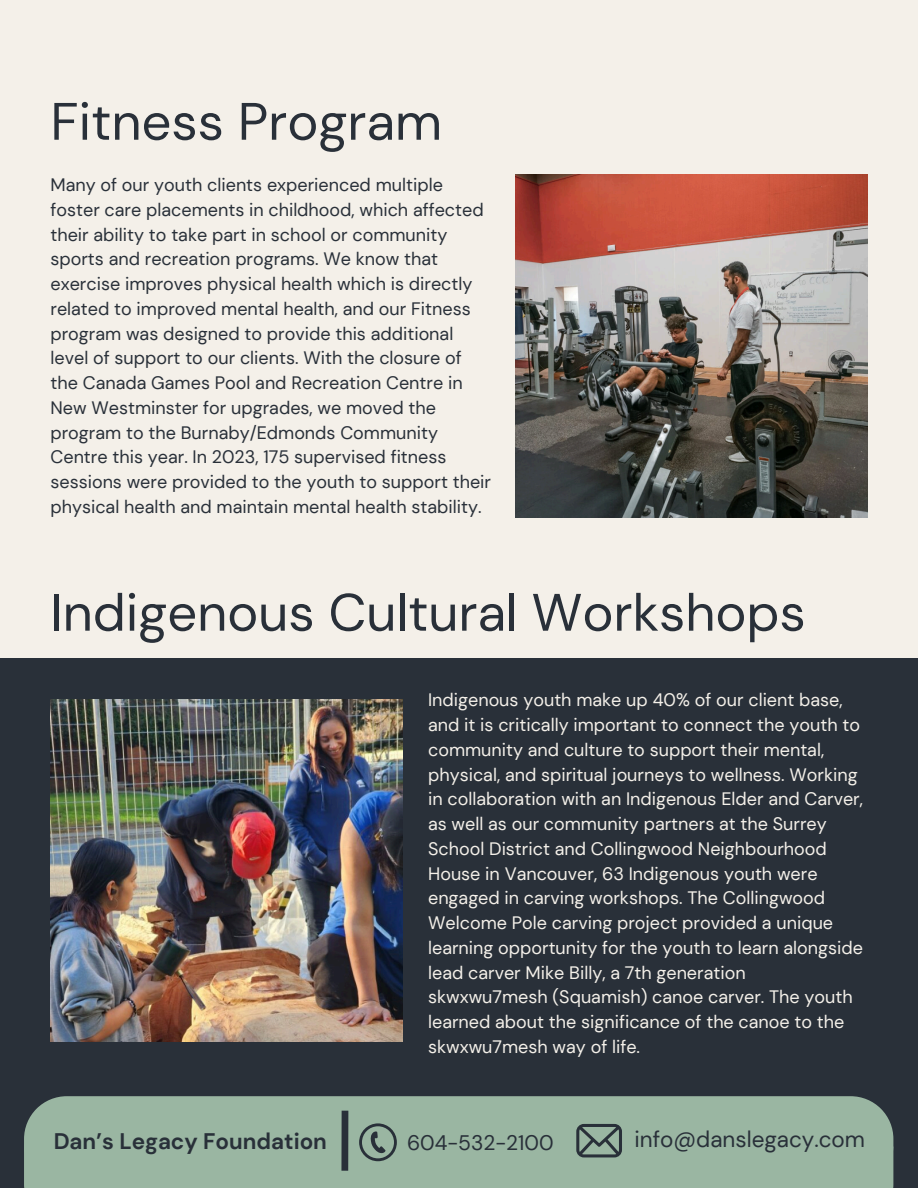
<style>
.page{position:relative;width:918px;height:1188px;background:#f4f0e9}
.page>*{position:absolute;margin:0;border:0;box-sizing:border-box;transform-origin:0 0}
.t1{font:52.5px "DM Sans";color:#293039}
.t2{font:700 22.5px "DM Sans";color:#293039}
.t3{font:22.5px "DM Sans";color:#293039}
.t4{font:21px "DM Sans";color:#293039}
.t5{font:18px/24.8px "DM Sans";color:#f4f0e9}
.t6{font:18px/24.8px "DM Sans";color:#293039}
</style>
<div class="page">
<div style="left:0;top:658px;width:918px;height:530px;background:#293039"></div>
<img style="left:50px;top:699px;width:352px;height:343px">
<img style="left:516px;top:175px;width:352px;height:343px">
<div style="left:24px;top:1096px;width:869px;height:92px;background:#9ab6a2"></div>
<div style="left:341px;top:1111px;width:7px;height:60px;background:#293039"></div>
<svg style="left:359px;top:1123px;width:38px;height:38px"></svg>
<svg style="left:576px;top:1124px;width:46px;height:33px"></svg>
<p class="t1" style="left:50px;top:88px;width:393px">Fitness Program</p>
<h2 class="t6" style="left:50px;top:173px;width:442px">Many of our youth clients experienced multiple foster care placements in childhood, which affected their ability to take part in school or community sports and recreation programs. We know that exercise improves physical health which is directly related to improved mental health, and our Fitness program was designed to provide this additional level of support to our clients. With the closure of the Canada Games Pool and Recreation Centre in New Westminster for upgrades, we moved the program to the Burnaby/Edmonds Community Centre this year. In 2023, 175 supervised fitness sessions were provided to the youth to support their physical health and maintain mental health stability.</h2>
<p class="t1" style="left:50px;top:579px;width:757px">Indigenous Cultural Workshops</p>
<h3 class="t5" style="left:428px;top:688px;width:436px">Indigenous youth make up 40% of our client base, and it is critically important to connect the youth to community and culture to support their mental, physical, and spiritual journeys to wellness. Working in collaboration with an Indigenous Elder and Carver, as well as our community partners at the Surrey School District and Collingwood Neighbourhood House in Vancouver, 63 Indigenous youth were engaged in carving workshops. The Collingwood Welcome Pole carving project provided a unique learning opportunity for the youth to learn alongside lead carver Mike Billy, a 7th generation skwxwu7mesh (Squamish) canoe carver. The youth learned about the significance of the canoe to the skwxwu7mesh way of life.</h3>
<h1 class="t2" style="left:54px;top:1127px;width:275px">Dan’s Legacy Foundation</h1>
<h1 class="t4" style="left:407px;top:1129px;width:148px">604-532-2100</h1>
<p class="t3" style="left:635px;top:1125px;width:232px">info@danslegacy.com</p>
</div>
